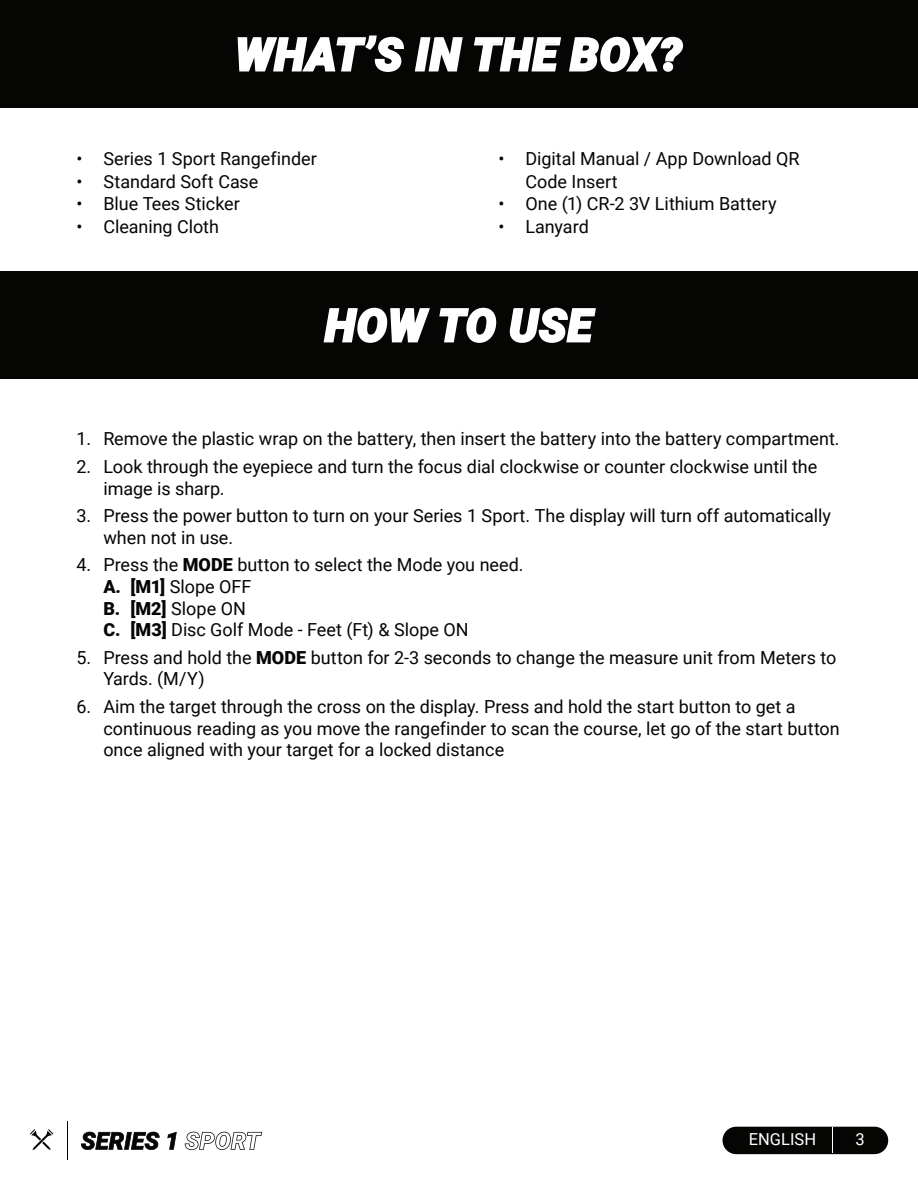
<style>
.page{position:relative;width:918px;height:1188px;background:#fff}
.page>*{position:absolute;margin:0;border:0;box-sizing:border-box;transform-origin:0 0}
.t1{font:italic 900 45px "Roboto";letter-spacing:.02em;color:#fff}
.t2{font:18px/21.6px "Roboto";color:#050504}
.t3{font:16.5px "Roboto";color:#fff}
.s1{font-weight:900}
</style>
<div class="page">
<svg style="left:81px;top:1132px;width:79px;height:18px"></svg>
<svg style="left:167px;top:1132px;width:10px;height:18px"></svg>
<svg style="left:185px;top:1132px;width:77px;height:18px"></svg>
<svg style="left:30px;top:1129px;width:23px;height:21px"></svg>
<hr style="left:67px;top:1121px;width:1px;height:39px;background:#050504">
<div style="left:723px;top:1127px;width:165px;height:27px;background:#050504;border-radius:14px"></div>
<svg style="left:832px;top:1128px;width:1px;height:25px"></svg>
<div style="left:0;top:0;width:918px;height:108px;background:#050504"></div>
<svg style="left:237px;top:35px;width:167px;height:37px"></svg>
<svg style="left:414px;top:37px;width:49px;height:35px"></svg>
<svg style="left:474px;top:37px;width:87px;height:35px"></svg>
<svg style="left:569px;top:36px;width:115px;height:36px"></svg>
<div style="left:0;top:271px;width:918px;height:108px;background:#050504"></div>
<svg style="left:323px;top:307px;width:107px;height:36px"></svg>
<svg style="left:439px;top:307px;width:58px;height:36px"></svg>
<svg style="left:509px;top:307px;width:87px;height:36px"></svg>
<h1 class="t1" style="left:235px;top:23px;width:448px">WHAT’S IN THE BOX?</h1>
<p class="t2" style="left:76px;top:147px;width:242px">• Series 1 Sport Rangefinder</p>
<p class="t2" style="left:76px;top:170px;width:183px">• Standard Soft Case</p>
<p class="t2" style="left:76px;top:192px;width:165px">• Blue Tees Sticker</p>
<p class="t2" style="left:76px;top:215px;width:144px">• Cleaning Cloth</p>
<p class="t2" style="left:525px;top:147px;width:276px;line-height:22.5px;text-indent:-27px">• Digital Manual / App Download QR<br>Code Insert</p>
<p class="t2" style="left:498px;top:192px;width:280px">• One (1) CR-2 3V Lithium Battery</p>
<p class="t2" style="left:498px;top:215px;width:92px">• Lanyard</p>
<h1 class="t1" style="left:325px;top:294px;width:269px">HOW TO USE</h1>
<p class="t2" style="left:76px;top:427px;width:765px">1. Remove the plastic wrap on the battery, then insert the battery into the battery compartment.</p>
<p class="t2" style="left:103px;top:455px;width:716px;text-indent:-27px">2. Look through the eyepiece and turn the focus dial clockwise or counter clockwise until the image is sharp.</p>
<p class="t2" style="left:103px;top:504px;width:729px;text-indent:-27px">3. Press the power button to turn on your Series 1 Sport. The display will turn off automatically when not in use.</p>
<p class="t2" style="left:103px;top:553px;width:422px;text-indent:-27px">4. Press the <span class="s1">MODE</span> button to select the Mode you need.<br><span class="s1">A. [M1]</span> Slope OFF<br><span class="s1">B. [M2]</span> Slope ON<br><span class="s1">C. [M3]</span> Disc Golf Mode - Feet (Ft) &amp; Slope ON</p>
<p class="t2" style="left:103px;top:646px;width:734px;text-indent:-27px">5. Press and hold the <span class="s1">MODE</span> button for 2-3 seconds to change the measure unit from Meters to<br>Yards. (M/Y)</p>
<p class="t2" style="left:103px;top:695px;width:738px;text-indent:-27px">6. Aim the target through the cross on the display. Press and hold the start button to get a continuous reading as you move the rangefinder to scan the course, let go of the start button once aligned with your target for a locked distance</p>
<p class="t3" style="left:749px;top:1128px;width:69px">ENGLISH</p>
<p class="t3" style="left:855px;top:1128px;width:11px">3</p>
</div>
